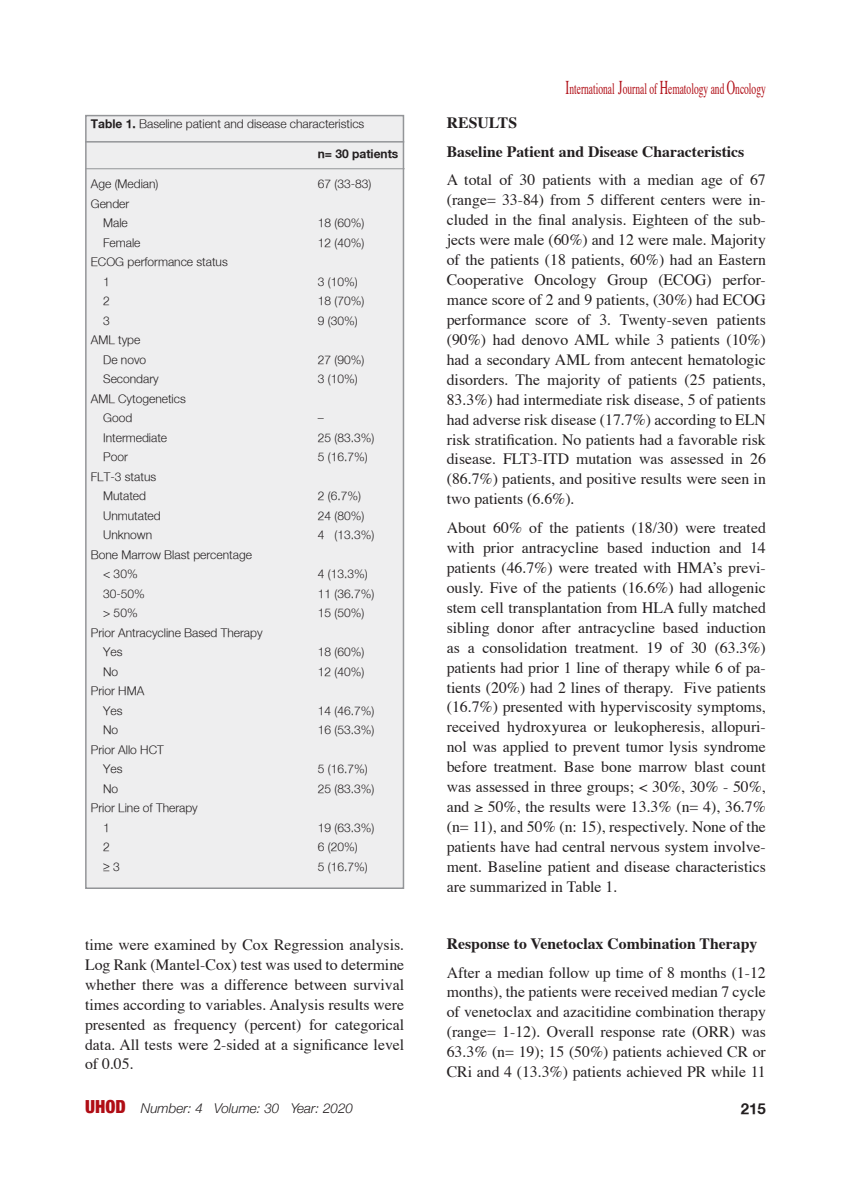
<style>
.page{position:relative;width:851px;height:1191px;background:#fff}
.page>*{position:absolute;margin:0;border:0;box-sizing:border-box;transform-origin:0 0}
.t1{font:15.9px "Times";color:#b00d15;scale:.6 1}
.t2{font:15.75px/20px "Times";color:#231f20;text-align:justify}
.t3{font:700 15.75px "Times";color:#231f20}
.t4{font:700 15px "Helvetica Neu";color:#231f20}
.t5{font:italic 300 13.5px "Helvetica Neue";color:#231f20}
.t6{font:300 12px "Helvetica Neu";color:#231f20}
.t7{font:700 12px "Helvetica Neu";color:#231f20}
.s1{font-weight:700}
.s2{font-size:19.5px}
.s3{font-weight:900;font-style:normal;font-stretch:condensed;font-size:18px;color:#b00d15}
</style>
<div class="page">
<div style="left:86px;top:116px;width:317px;height:772px;background:#eeeeef"></div>
<div style="left:85px;top:115px;width:319px;height:774px;border:2px solid #939598"></div>
<hr style="left:85px;top:141px;width:319px;height:2px;background:#939598">
<hr style="left:85px;top:168px;width:319px;height:1px;background:#939598">
<p class="t6" style="left:91px;top:116px;width:275px"><span class="s1">Table 1.</span> Baseline patient and disease characteristics</p>
<p class="t7" style="left:318px;top:146px;width:82px">n= 30 patients</p>
<p class="t6" style="left:91px;top:176px;width:69px">Age (Median)</p>
<p class="t6" style="left:318px;top:176px;width:55px">67 (33-83)</p>
<p class="t6" style="left:91px;top:196px;width:40px">Gender</p>
<p class="t6" style="left:103px;top:215px;width:26px">Male</p>
<p class="t6" style="left:318px;top:215px;width:48px">18 (60%)</p>
<p class="t6" style="left:103px;top:235px;width:39px">Female</p>
<p class="t6" style="left:318px;top:235px;width:48px">12 (40%)</p>
<p class="t6" style="left:91px;top:254px;width:138px">ECOG performance status</p>
<p class="t6" style="left:103px;top:274px;width:8px">1</p>
<p class="t6" style="left:318px;top:274px;width:41px">3 (10%)</p>
<p class="t6" style="left:103px;top:293px;width:8px">2</p>
<p class="t6" style="left:318px;top:293px;width:48px">18 (70%)</p>
<p class="t6" style="left:103px;top:313px;width:8px">3</p>
<p class="t6" style="left:318px;top:313px;width:41px">9 (30%)</p>
<p class="t6" style="left:91px;top:332px;width:51px">AML type</p>
<p class="t6" style="left:103px;top:352px;width:45px">De novo</p>
<p class="t6" style="left:318px;top:352px;width:48px">27 (90%)</p>
<p class="t6" style="left:103px;top:371px;width:57px">Secondary</p>
<p class="t6" style="left:318px;top:371px;width:41px">3 (10%)</p>
<p class="t6" style="left:91px;top:391px;width:96px">AML Cytogenetics</p>
<p class="t6" style="left:103px;top:410px;width:31px">Good</p>
<p class="t6" style="left:318px;top:410px;width:7px">–</p>
<p class="t6" style="left:103px;top:430px;width:66px">Intermediate</p>
<p class="t6" style="left:318px;top:430px;width:58px">25 (83.3%)</p>
<p class="t6" style="left:103px;top:449px;width:26px">Poor</p>
<p class="t6" style="left:318px;top:449px;width:51px">5 (16.7%)</p>
<p class="t6" style="left:91px;top:469px;width:67px">FLT-3 status</p>
<p class="t6" style="left:103px;top:488px;width:44px">Mutated</p>
<p class="t6" style="left:318px;top:488px;width:45px">2 (6.7%)</p>
<p class="t6" style="left:103px;top:508px;width:59px">Unmutated</p>
<p class="t6" style="left:318px;top:508px;width:48px">24 (80%)</p>
<p class="t6" style="left:103px;top:527px;width:51px">Unknown</p>
<p class="t6" style="left:318px;top:527px;width:58px">4 (13.3%)</p>
<p class="t6" style="left:91px;top:547px;width:162px">Bone Marrow Blast percentage</p>
<p class="t6" style="left:103px;top:566px;width:36px">&lt; 30%</p>
<p class="t6" style="left:318px;top:566px;width:51px">4 (13.3%)</p>
<p class="t6" style="left:103px;top:586px;width:43px">30-50%</p>
<p class="t6" style="left:318px;top:586px;width:58px">11 (36.7%)</p>
<p class="t6" style="left:103px;top:605px;width:36px">&gt; 50%</p>
<p class="t6" style="left:318px;top:605px;width:48px">15 (50%)</p>
<p class="t6" style="left:91px;top:625px;width:173px">Prior Antracycline Based Therapy</p>
<p class="t6" style="left:103px;top:644px;width:21px">Yes</p>
<p class="t6" style="left:318px;top:644px;width:48px">18 (60%)</p>
<p class="t6" style="left:103px;top:664px;width:17px">No</p>
<p class="t6" style="left:318px;top:664px;width:48px">12 (40%)</p>
<p class="t6" style="left:91px;top:683px;width:55px">Prior HMA</p>
<p class="t6" style="left:103px;top:703px;width:21px">Yes</p>
<p class="t6" style="left:318px;top:703px;width:58px">14 (46.7%)</p>
<p class="t6" style="left:103px;top:722px;width:17px">No</p>
<p class="t6" style="left:318px;top:722px;width:58px">16 (53.3%)</p>
<p class="t6" style="left:91px;top:742px;width:74px">Prior Allo HCT</p>
<p class="t6" style="left:103px;top:761px;width:21px">Yes</p>
<p class="t6" style="left:318px;top:761px;width:51px">5 (16.7%)</p>
<p class="t6" style="left:103px;top:781px;width:17px">No</p>
<p class="t6" style="left:318px;top:781px;width:58px">25 (83.3%)</p>
<p class="t6" style="left:91px;top:800px;width:108px">Prior Line of Therapy</p>
<p class="t6" style="left:103px;top:820px;width:8px">1</p>
<p class="t6" style="left:318px;top:820px;width:58px">19 (63.3%)</p>
<p class="t6" style="left:103px;top:839px;width:8px">2</p>
<p class="t6" style="left:318px;top:839px;width:41px">6 (20%)</p>
<p class="t6" style="left:103px;top:859px;width:18px">≥ 3</p>
<p class="t6" style="left:318px;top:859px;width:51px">5 (16.7%)</p>
<p class="t2" style="left:85px;top:935px;width:320px">time were examined by Cox Regression analysis.<br>Log Rank (Mantel-Cox) test was used to determine whether there was a difference between survival times according to variables. Analysis results were presented as frequency (percent) for categorical data. All tests were 2-sided at a significance level of 0.05.</p>
<p class="t1" style="left:565px;top:78px;width:335px"><span class="s2">I</span>nternational <span class="s2">J</span>ournal of <span class="s2">H</span>ematology and <span class="s2">O</span>ncology</p>
<p class="t3" style="left:446px;top:112px;width:72px">RESULTS</p>
<p class="t3" style="left:446px;top:141px;width:299px">Baseline Patient and Disease Characteristics</p>
<p class="t2" style="left:446px;top:171px;width:320px">A total of 30 patients with a median age of 67 (range= 33-84) from 5 different centers were in&shy;cluded in the final analysis. Eighteen of the sub&shy;jects were male (60%) and 12 were male. Majority of the patients (18 patients, 60%) had an Eastern Cooperative Oncology Group (ECOG) perfor&shy;mance score of 2 and 9 patients, (30%) had ECOG performance score of 3. Twenty-seven patients (90%) had denovo AML while 3 patients (10%) had a secondary AML from antecent hematologic disorders. The majority of patients (25 patients, 83.3%) had intermediate risk disease, 5 of patients had adverse risk disease (17.7%) according to ELN risk stratification. No patients had a favorable risk disease. FLT3-ITD mutation was assessed in 26 (86.7%) patients, and positive results were seen in two patients (6.6%).</p>
<p class="t2" style="left:446px;top:518px;width:320px">About 60% of the patients (18/30) were treated with prior antracycline based induction and 14 patients (46.7%) were treated with HMA’s previ&shy;ously. Five of the patients (16.6%) had allogenic stem cell transplantation from HLA fully matched sibling donor after antracycline based induction as a consolidation treatment. 19 of 30 (63.3%) patients had prior 1 line of therapy while 6 of pa&shy;tients (20%) had 2 lines of therapy. Five patients (16.7%) presented with hyperviscosity symptoms, received hydroxyurea or leukopheresis, allopuri&shy;nol was applied to prevent tumor lysis syndrome before treatment. Base bone marrow blast count was assessed in three groups; &lt; 30%, 30% - 50%, and ≥ 50%, the results were 13.3% (n= 4), 36.7% (n= 11), and 50% (n: 15), respectively. None of the patients have had central nervous system involve&shy;ment. Baseline patient and disease characteristics are summarized in Table 1.</p>
<p class="t3" style="left:446px;top:933px;width:312px">Response to Venetoclax Combination Therapy</p>
<p class="t2" style="left:446px;top:963px;width:320px">After a median follow up time of 8 months (1-12 months), the patients were received median 7 cycle of venetoclax and azacitidine combination therapy (range= 1-12). Overall response rate (ORR) was 63.3% (n= 19); 15 (50%) patients achieved CR or CRi and 4 (13.3%) patients achieved PR while 11</p>
<p class="t5" style="left:85px;top:1097px;width:269px"><span class="s3">UHOD</span> Number: 4 Volume: 30 Year: 2020</p>
<p class="t4" style="left:740px;top:1099px;width:27px">215</p>
</div>
